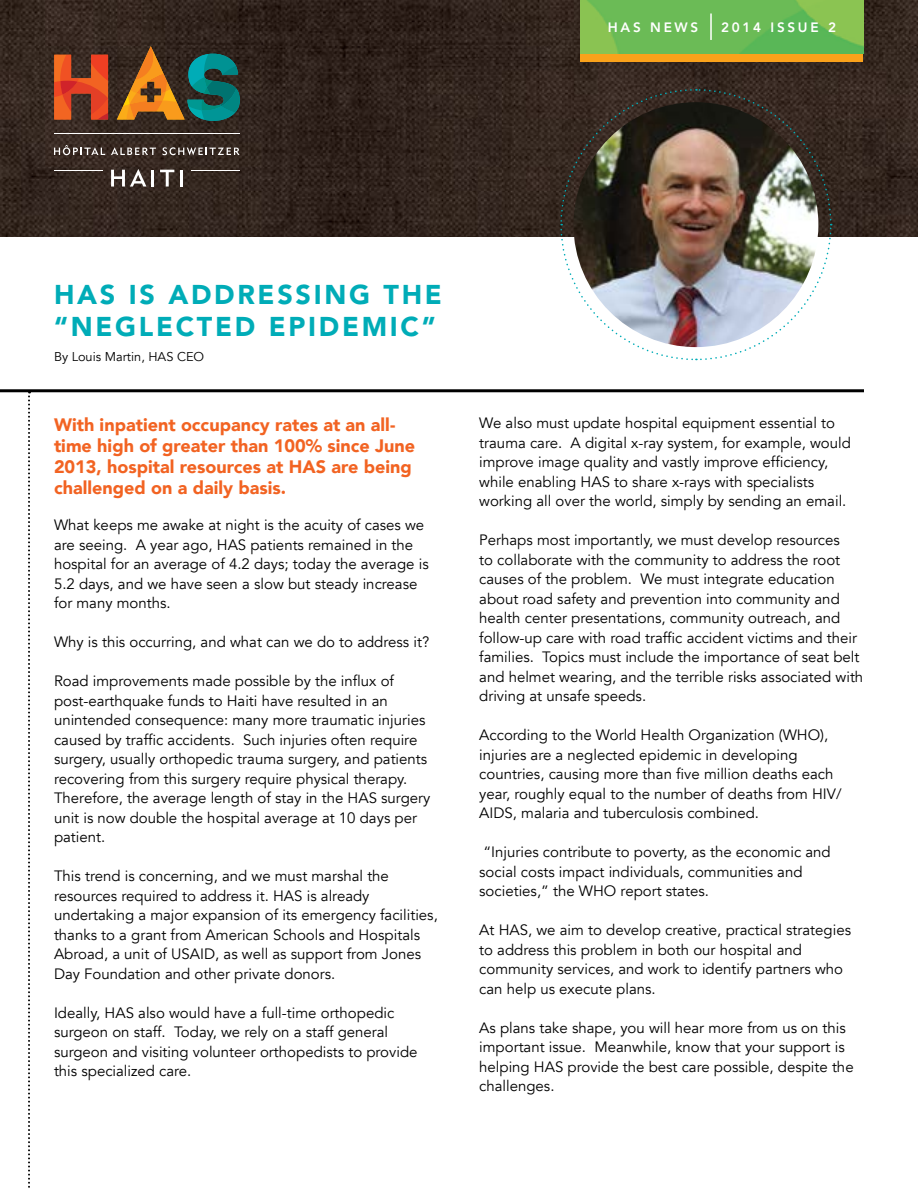
<style>
.page{position:relative;width:918px;height:1188px;background:#fff}
.page>*{position:absolute;margin:0;border:0;box-sizing:border-box;transform-origin:0 0}
.t1{font:900 27px/32.4px "Avenir LT Std";letter-spacing:.1em;color:#00acb7}
.t2{font:900 18px/21px "Avenir";color:#f26322}
.t3{font:15px/19.5px "Avenir";color:#000}
.t4{font:800 13.5px "Avenir LT Std";letter-spacing:.2em;color:#fff}
.t5{font:12.75px "Avenir";color:#000}
</style>
<div class="page">
<img style="left:0;top:0;width:918px;height:237px">
<div style="left:580px;top:0;width:283px;height:62px;background:#faa21b"></div>
<img style="left:580px;top:0;width:283px;height:54px">
<img style="left:560px;top:88px;width:272px;height:273px">
<hr style="left:710px;top:14px;width:2px;height:26px;background:#fff">
<hr style="left:0;top:389px;width:864px;height:3px;background:#000">
<svg style="left:28px;top:392px;width:2px;height:796px"></svg>
<hr style="left:54px;top:133px;width:186px;height:1px;background:#fff">
<hr style="left:54px;top:170px;width:48px;height:1px;background:#fff">
<hr style="left:192px;top:170px;width:48px;height:1px;background:#fff">
<svg style="left:111px;top:169px;width:35px;height:18px"></svg>
<hr style="left:151px;top:170px;width:3px;height:17px;background:#fff">
<svg style="left:160px;top:170px;width:14px;height:17px"></svg>
<hr style="left:180px;top:170px;width:3px;height:17px;background:#fff">
<svg style="left:54px;top:145px;width:51px;height:10px"></svg>
<svg style="left:111px;top:147px;width:45px;height:8px"></svg>
<svg style="left:162px;top:147px;width:78px;height:8px"></svg>
<svg style="left:54px;top:55px;width:54px;height:65px;background:#ba4524"></svg>
<svg style="left:117px;top:46px;width:123px;height:82px;background:#4f5538"></svg>
<p class="t4" style="left:608px;top:19px;width:92px">HAS NEWS</p>
<p class="t4" style="left:721px;top:19px;width:116px">2014 ISSUE 2</p>
<h1 class="t1" style="left:54px;top:278px;width:389px">HAS IS ADDRESSING THE “NEGLECTED EPIDEMIC”</h1>
<p class="t5" style="left:54px;top:349px;width:152px">By Louis Martin, HAS CEO</p>
<p class="t2" style="left:54px;top:414px;width:363px">With inpatient occupancy rates at an all&shy;time high of greater than 100% since June 2013, hospital resources at HAS are being challenged on a daily basis.</p>
<p class="t3" style="left:54px;top:515px;width:376px">What keeps me awake at night is the acuity of cases we are seeing. A year ago, HAS patients remained in the hospital for an average of 4.2 days; today the average is 5.2 days, and we have seen a slow but steady increase for many months.</p>
<p class="t3" style="left:54px;top:632px;width:377px">Why is this occurring, and what can we do to address it?</p>
<p class="t3" style="left:54px;top:671px;width:378px">Road improvements made possible by the influx of post-earthquake funds to Haiti have resulted in an unintended consequence: many more traumatic injuries caused by traffic accidents. Such injuries often require surgery, usually orthopedic trauma surgery, and patients recovering from this surgery require physical therapy.<br>Therefore, the average length of stay in the HAS surgery unit is now double the hospital average at 10 days per patient.</p>
<p class="t3" style="left:54px;top:866px;width:385px">This trend is concerning, and we must marshal the resources required to address it. HAS is already undertaking a major expansion of its emergency facilities, thanks to a grant from American Schools and Hospitals Abroad, a unit of USAID, as well as support from Jones Day Foundation and other private donors.</p>
<p class="t3" style="left:54px;top:1003px;width:365px">Ideally, HAS also would have a full-time orthopedic surgeon on staff. Today, we rely on a staff general surgeon and visiting volunteer orthopedists to provide this specialized care.</p>
<p class="t3" style="left:479px;top:413px;width:373px">We also must update hospital equipment essential to trauma care. A digital x-ray system, for example, would improve image quality and vastly improve efficiency, while enabling HAS to share x-rays with specialists working all over the world, simply by sending an email.</p>
<p class="t3" style="left:479px;top:530px;width:386px">Perhaps most importantly, we must develop resources<br>to collaborate with the community to address the root causes of the problem. We must integrate education about road safety and prevention into community and health center presentations, community outreach, and follow-up care with road traffic accident victims and their families. Topics must include the importance of seat belt and helmet wearing, and the terrible risks associated with driving at unsafe speeds.</p>
<p class="t3" style="left:479px;top:725px;width:364px">According to the World Health Organization (WHO), injuries are a neglected epidemic in developing countries, causing more than five million deaths each year, roughly equal to the number of deaths from HIV/ AIDS, malaria and tuberculosis combined.</p>
<p class="t3" style="left:479px;top:842px;width:353px">“Injuries contribute to poverty, as the economic and social costs impact individuals, communities and societies,” the WHO report states.</p>
<p class="t3" style="left:479px;top:920px;width:373px">At HAS, we aim to develop creative, practical strategies to address this problem in both our hospital and community services, and work to identify partners who can help us execute plans.</p>
<p class="t3" style="left:479px;top:1018px;width:376px">As plans take shape, you will hear more from us on this important issue. Meanwhile, know that your support is helping HAS provide the best care possible, despite the challenges.</p>
</div>
